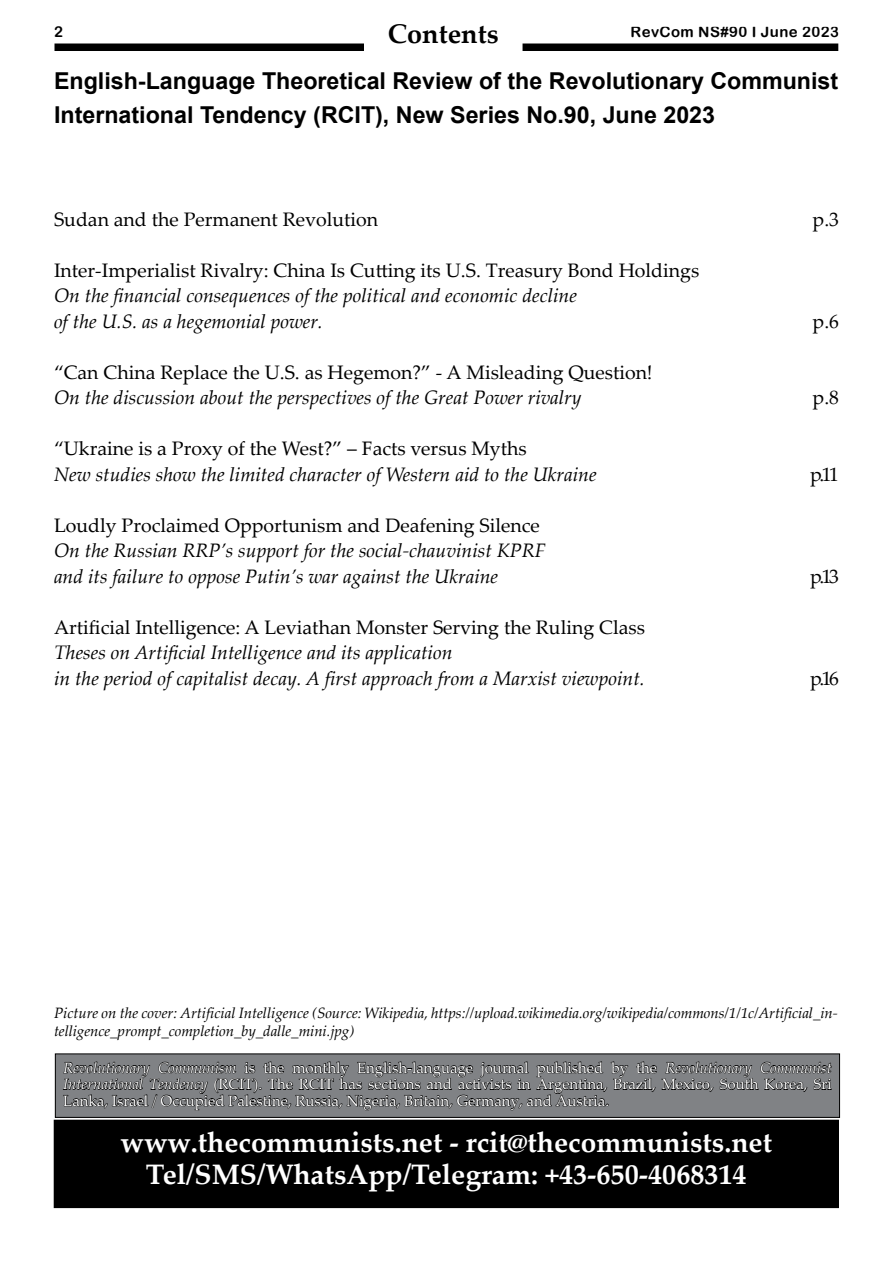
<style>
.page{position:relative;width:893px;height:1263px;background:#fff}
.page>*{position:absolute;margin:0;border:0;box-sizing:border-box;transform-origin:0 0}
.t1{font:700 28.2px/31.5px "Palatino Linotype";color:#fff;text-align:center}
.t2{font:700 27px "Palatino Linotype";color:#000}
.t3{font:700 23.25px/34.5px "Arial";color:#000}
.t4{font:italic 19.5px/25.5px "Palatino Linotype";color:#000}
.t5{font:19.5px "Palatino Linotype";color:#000}
.t6{font:15px/16.5px "Palatino Linotype";color:#fff;text-align:justify}
.t7{font:italic 15px/18px "Palatino Linotype";letter-spacing:-.005em;color:#000}
.t8{font:15px "Arial Rounded MT Bold";letter-spacing:.025em;color:#000}
.s1{font-style:italic}
</style>
<div class="page">
<div style="left:54px;top:44px;width:785px;height:7px;background:#000"></div>
<div style="left:364px;top:23px;width:158px;height:32px;background:#fff"></div>
<div style="left:54px;top:1120px;width:784px;height:87px;background:#000"></div>
<div style="left:54px;top:1120px;width:785px;height:88px;border:1px solid #000"></div>
<svg style="left:63px;top:1055px;width:769px;height:67px;background:#646567"></svg>
<div style="left:55px;top:1053px;width:785px;height:65px;border:1px solid #000"></div>
<p class="t8" style="left:54px;top:23px;width:10px">2</p>
<h2 class="t2" style="left:388px;top:15px;width:112px">Contents</h2>
<p class="t8" style="left:631px;top:23px;width:210px">RevCom NS#90 I June 2023</p>
<p class="t3" style="left:54px;top:64px;width:786px">English-Language Theoretical Review of the Revolutionary Communist<br>International Tendency (RCIT), New Series No.90, June 2023</p>
<p class="t5" style="left:54px;top:205px;width:326px">Sudan and the Permanent Revolution</p>
<p class="t5" style="left:813px;top:205px;width:28px">p.3</p>
<p class="t5" style="left:54px;top:256px;width:647px">Inter-Imperialist Rivalry: China Is Cutting its U.S. Treasury Bond Holdings</p>
<p class="t4" style="left:54px;top:282px;width:524px">On the financial consequences of the political and economic decline of the U.S. as a hegemonial power.</p>
<p class="t5" style="left:813px;top:307px;width:28px">p.6</p>
<p class="t5" style="left:54px;top:358px;width:600px">“Can China Replace the U.S. as Hegemon?” - A Misleading Question!</p>
<p class="t4" style="left:54px;top:384px;width:529px">On the discussion about the perspectives of the Great Power rivalry</p>
<p class="t5" style="left:813px;top:384px;width:28px">p.8</p>
<p class="t5" style="left:54px;top:435px;width:474px">“Ukraine is a Proxy of the West?” – Facts versus Myths</p>
<p class="t4" style="left:54px;top:461px;width:544px">New studies show the limited character of Western aid to the Ukraine</p>
<p class="t5" style="left:810px;top:460px;width:30px">p.11</p>
<p class="t5" style="left:54px;top:511px;width:487px">Loudly Proclaimed Opportunism and Deafening Silence</p>
<p class="t4" style="left:54px;top:537px;width:493px">On the Russian RRP’s support for the social-chauvinist KPRF and its failure to oppose Putin’s war against the Ukraine</p>
<p class="t5" style="left:810px;top:562px;width:30px">p.13</p>
<p class="t5" style="left:54px;top:613px;width:592px">Artificial Intelligence: A Leviathan Monster Serving the Ruling Class</p>
<p class="t4" style="left:54px;top:639px;width:592px">Theses on Artificial Intelligence and its application<br>in the period of capitalist decay. A first approach from a Marxist viewpoint.</p>
<p class="t5" style="left:810px;top:664px;width:30px">p.16</p>
<p class="t7" style="left:54px;top:1003px;width:785px">Picture on the cover: Artificial Intelligence (Source: Wikipedia, https://upload.wikimedia.org/wikipedia/commons/1/1c/Artificial_in&shy;telligence_prompt_completion_by_dalle_mini.jpg)</p>
<p class="t6" style="left:63px;top:1059px;width:770px"><span class="s1">Revolutionary Communism</span> is the monthly English-language journal published by the <span class="s1">Revolutionary Communist International Tendency</span> (RCIT). The RCIT has sections and activists in Argentina, Brazil, Mexico, South Korea, Sri Lanka, Israel / Occupied Palestine, Russia, Nigeria, Britain, Germany, and Austria.</p>
<h1 class="t1" style="left:121px;top:1126px;width:653px">www.thecommunists.net - rcit@thecommunists.net<br>Tel/SMS/WhatsApp/Telegram: +43-650-4068314</h1>
</div>
